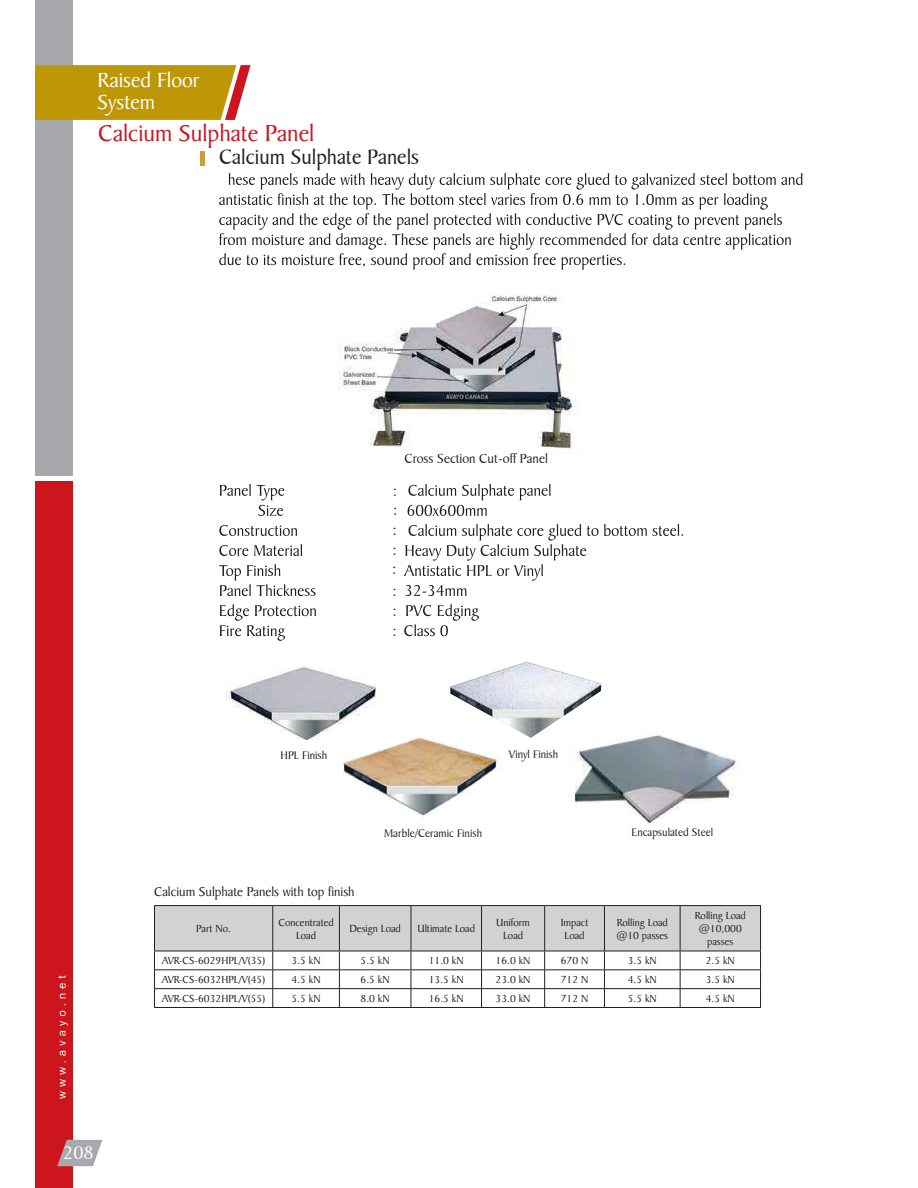
<style>
.page{position:relative;width:918px;height:1188px;background:#fff}
.page>*{position:absolute;margin:0;border:0;box-sizing:border-box;transform-origin:0 0}
.t1{font:24.9px "Baker Signet BT Roman";color:#cd151d}
.t2{font:22.2px "Baker Signet BT";color:#231f20}
.t3{font:22.2px/22.2px "Baker Signet BT Roman";color:#fff}
.t4{font:19.35px "Baker Signet BT";color:#fff}
.t5{font:16.65px/19.5px "Baker Signet BT";color:#231f20;text-align:justify}
.t6{font:13.95px "Baker Signet BT";color:#231f20}
.t7{font:13.8px "Baker Signet BT Roman";color:#231f20}
.t8{font:11.85px "Baker Signet BT";color:#231f20}
.t9{font:11.1px/13.4px "Baker Signet BT Roman";color:#231f20;text-align:center}
</style>
<div class="page">
<hr style="left:200px;top:151px;width:4px;height:14px;background:#cc9d46">
<img style="left:338px;top:295px;width:240px;height:160px">
<svg style="left:219px;top:173px;width:584px;height:97px"></svg>
<img style="left:342px;top:754px;width:160px;height:64px">
<img style="left:344px;top:738px;width:152px;height:48px">
<img style="left:225px;top:666px;width:157px;height:77px">
<img style="left:575px;top:732px;width:162px;height:92px">
<img style="left:450px;top:661px;width:151px;height:77px">
<svg style="left:219px;top:484px;width:464px;height:157px"></svg>
<hr style="left:154px;top:905px;width:119px;height:1px;background:#231f20">
<hr style="left:273px;top:905px;width:66px;height:1px;background:#231f20">
<hr style="left:339px;top:905px;width:72px;height:1px;background:#231f20">
<hr style="left:411px;top:905px;width:71px;height:1px;background:#231f20">
<hr style="left:482px;top:905px;width:63px;height:1px;background:#231f20">
<hr style="left:545px;top:905px;width:59px;height:1px;background:#231f20">
<hr style="left:604px;top:905px;width:76px;height:1px;background:#231f20">
<hr style="left:680px;top:905px;width:81px;height:1px;background:#231f20">
<svg style="left:154px;top:906px;width:607px;height:101px"></svg>
<hr style="left:154px;top:969px;width:607px;height:1px;background:#231f20">
<hr style="left:154px;top:988px;width:607px;height:1px;background:#231f20">
<hr style="left:154px;top:1007px;width:607px;height:1px;background:#231f20">
<div style="left:36px;top:0;width:37px;height:476px;background:#a8a9ad"></div>
<div style="left:36px;top:482px;width:37px;height:706px;background:#cd151d"></div>
<svg style="left:58px;top:975px;width:10px;height:124px"></svg>
<svg style="left:36px;top:65px;width:215px;height:55px;background:#c19715"></svg>
<svg style="left:57px;top:1140px;width:45px;height:26px"></svg>
<h2 class="t3" style="left:98px;top:71px;width:104px">Raised Floor<br>System</h2>
<h1 class="t1" style="left:98px;top:124px;width:218px">Calcium Sulphate Panel</h1>
<h2 class="t2" style="left:219px;top:144px;width:201px">Calcium Sulphate Panels</h2>
<p class="t8" style="left:281px;top:748px;width:48px">HPL Finish</p>
<p class="t6" style="left:405px;top:451px;width:145px">Cross Section Cut-off Panel</p>
<h3 class="t5" style="left:392px;top:481px;width:7px">: : : : :</h3>
<h3 class="t5" style="left:393px;top:580px;width:6px;line-height:20.2px">: : :</h3>
<p class="t8" style="left:509px;top:747px;width:51px">Vinyl Finish</p>
<p class="t8" style="left:384px;top:826px;width:99px">Marble/Ceramic Finish</p>
<p class="t8" style="left:632px;top:826px;width:83px">Encapsulated Steel</p>
<h3 class="t4" style="left:63px;top:1141px;width:32px">208</h3>
<p class="t7" style="left:154px;top:886px;width:202px">Calcium Sulphate Panels with top finish</p>
<p class="t9" style="left:196px;top:923px;width:36px">Part No.</p>
<p class="t9" style="left:278px;top:917px;width:57px">Concentrated<br>Load</p>
<p class="t9" style="left:349px;top:923px;width:53px">Design Load</p>
<p class="t9" style="left:417px;top:923px;width:59px">Ultimate Load</p>
<p class="t9" style="left:496px;top:917px;width:35px">Uniform<br>Load</p>
<p class="t9" style="left:561px;top:917px;width:29px">Impact<br>Load</p>
<p class="t9" style="left:616px;top:917px;width:53px;text-align:left">Rolling Load @10 passes</p>
<p class="t9" style="left:695px;top:910px;width:53px">Rolling Load @10,000 passes</p>
<p class="t9" style="left:162px;top:955px;width:105px">AVR-CS-6029HPL/V(35)</p>
<p class="t9" style="left:292px;top:955px;width:31px">3.5 kN</p>
<p class="t9" style="left:361px;top:955px;width:31px">5.5 kN</p>
<p class="t9" style="left:429px;top:955px;width:36px">11.0 kN</p>
<p class="t9" style="left:496px;top:955px;width:36px">16.0 kN</p>
<p class="t9" style="left:561px;top:955px;width:29px">670 N</p>
<p class="t9" style="left:628px;top:955px;width:31px">3.5 kN</p>
<p class="t9" style="left:706px;top:955px;width:31px">2.5 kN</p>
<p class="t9" style="left:162px;top:974px;width:105px">AVR-CS-6032HPL/V(45)</p>
<p class="t9" style="left:292px;top:974px;width:31px">4.5 kN</p>
<p class="t9" style="left:361px;top:974px;width:31px">6.5 kN</p>
<p class="t9" style="left:429px;top:974px;width:36px">13.5 kN</p>
<p class="t9" style="left:496px;top:974px;width:36px">23.0 kN</p>
<p class="t9" style="left:561px;top:974px;width:29px">712 N</p>
<p class="t9" style="left:628px;top:974px;width:31px">4.5 kN</p>
<p class="t9" style="left:706px;top:974px;width:31px">3.5 kN</p>
<p class="t9" style="left:162px;top:993px;width:105px">AVR-CS-6032HPL/V(55)</p>
<p class="t9" style="left:292px;top:993px;width:31px">5.5 kN</p>
<p class="t9" style="left:361px;top:993px;width:31px">8.0 kN</p>
<p class="t9" style="left:429px;top:993px;width:36px">16.5 kN</p>
<p class="t9" style="left:496px;top:993px;width:36px">33.0 kN</p>
<p class="t9" style="left:561px;top:993px;width:29px">712 N</p>
<p class="t9" style="left:628px;top:993px;width:31px">5.5 kN</p>
<p class="t9" style="left:706px;top:993px;width:31px">4.5 kN</p>
</div>
